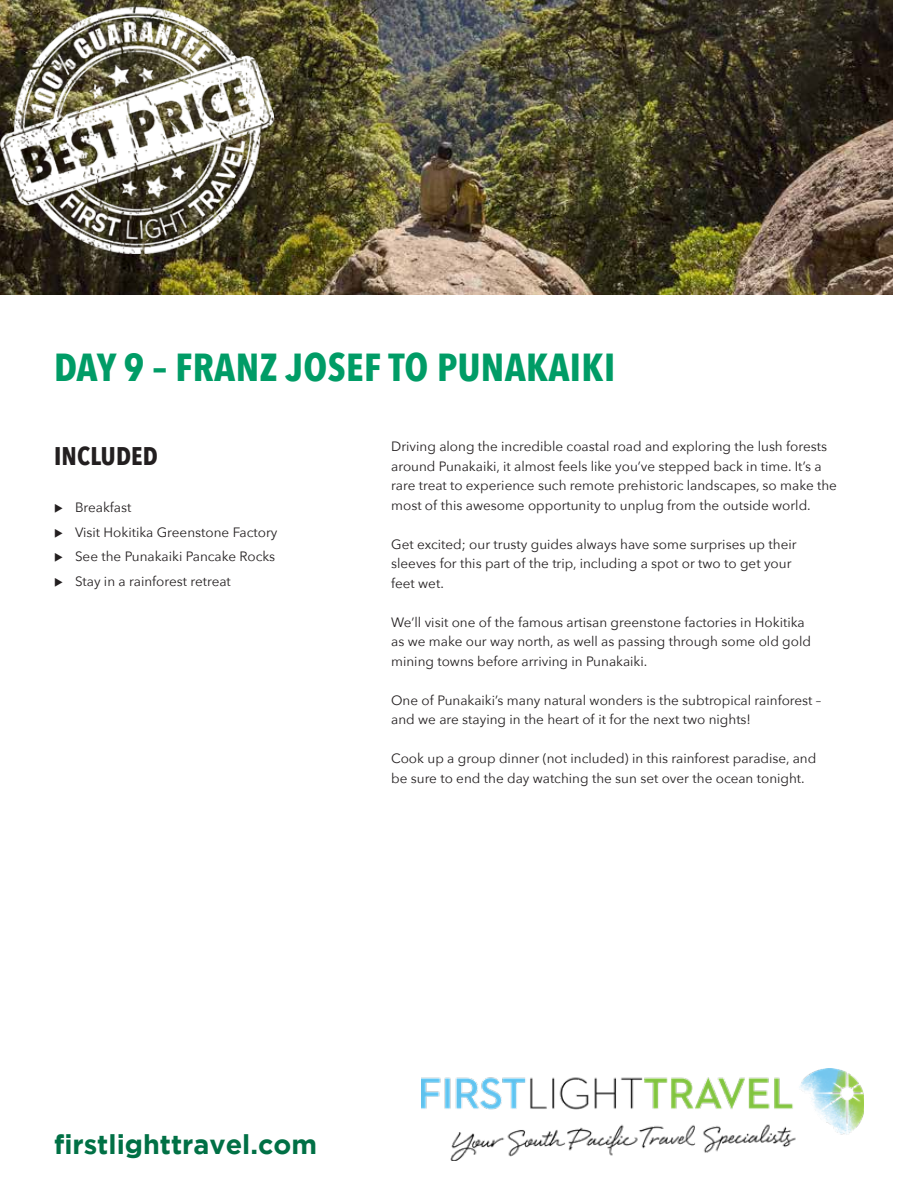
<style>
.page{position:relative;width:918px;height:1188px;background:#fff}
.page>*{position:absolute;margin:0;border:0;box-sizing:border-box;transform-origin:0 0}
.t1{font:700 39px "Avenir Next Condensed";letter-spacing:.01em;color:#009c66}
.t2{font:700 27px "Gotham";color:#007045}
.t3{font:700 25.5px "Avenir Next Condensed";letter-spacing:.01em;color:#231f20}
.t4{font:13.5px/19.5px "Avenir Next";color:#231f20}
</style>
<div class="page">
<img style="left:0;top:0;width:893px;height:294px">
<img style="left:0;top:5px;width:274px;height:248px">
<img style="left:421px;top:1068px;width:443px;height:93px">
<h1 class="t1" style="left:54px;top:343px;width:563px">DAY 9 – FRANZ JOSEF TO PUNAKAIKI</h1>
<h3 class="t3" style="left:54px;top:440px;width:106px">INCLUDED</h3>
<p class="t4" style="left:54px;top:497px;width:79px">◆ Breakfast</p>
<p class="t4" style="left:54px;top:522px;width:225px">◆ Visit Hokitika Greenstone Factory</p>
<p class="t4" style="left:54px;top:546px;width:223px">◆ See the Punakaiki Pancake Rocks</p>
<p class="t4" style="left:54px;top:571px;width:178px">◆ Stay in a rainforest retreat</p>
<p class="t4" style="left:391px;top:436px;width:447px">Driving along the incredible coastal road and exploring the lush forests around Punakaiki, it almost feels like you’ve stepped back in time. It’s a rare treat to experience such remote prehistoric landscapes, so make the most of this awesome opportunity to unplug from the outside world.</p>
<p class="t4" style="left:391px;top:534px;width:407px">Get excited; our trusty guides always have some surprises up their sleeves for this part of the trip, including a spot or two to get your feet wet.</p>
<p class="t4" style="left:391px;top:612px;width:421px">We’ll visit one of the famous artisan greenstone factories in Hokitika as we make our way north, as well as passing through some old gold mining towns before arriving in Punakaiki.</p>
<p class="t4" style="left:391px;top:690px;width:432px">One of Punakaiki’s many natural wonders is the subtropical rainforest – and we are staying in the heart of it for the next two nights!</p>
<p class="t4" style="left:391px;top:748px;width:427px">Cook up a group dinner (not included) in this rainforest paradise, and be sure to end the day watching the sun set over the ocean tonight.</p>
<h2 class="t2" style="left:54px;top:1129px;width:265px">firstlighttravel.com</h2>
</div>
